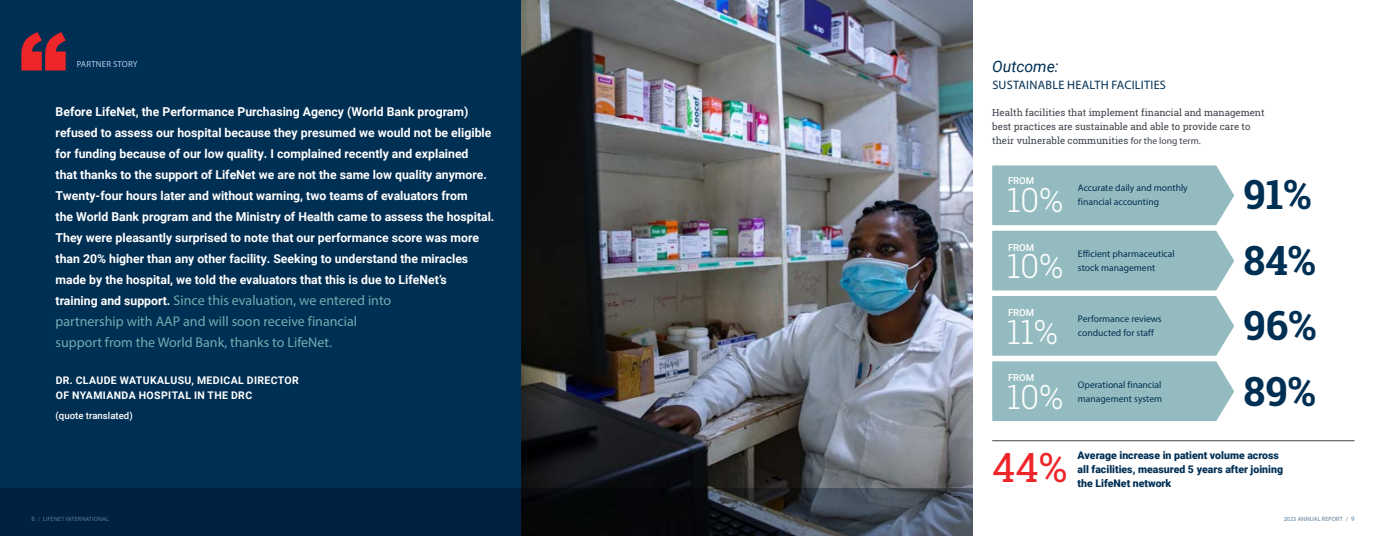
<style>
.page{position:relative;width:1386px;height:536px;background:#fff}
.page>*{position:absolute;margin:0;border:0;box-sizing:border-box;transform-origin:0 0}
.t1{font:900 96.25px "Arial";color:#ee2529}
.t2{font:700 40.25px/65.6px "Roboto Slab";color:#002f54}
.t3{font:40.25px "Roboto Slab";color:#ee2529}
.t4{font:300 33.25px/65.6px "Roboto Slab";color:#fff}
.t5{font:italic 15.75px "Roboto";color:#002f54}
.t6{font:14px/21px "Myriad Pro";color:#72acb0}
.t7{font:700 12.25px/21px "Roboto";color:#fff}
.t8{font:12.25px "Myriad Pro";letter-spacing:.02em;color:#002f54}
.t9{font:900 10.5px/14px "Roboto";color:#002f54}
.t10{font:700 10.5px/15.8px "Roboto";letter-spacing:.035em;color:#fff}
.t11{font:9.62px/14px "Myriad Pro";color:#002f54}
.t12{font:9.62px/14px "Roboto Slab";color:#3d434d}
.t13{font:500 9.62px "Roboto";color:#fff}
.t14{font:8.75px "Myriad Pro";letter-spacing:.02em;color:#bacbe9}
.t15{font:6.12px "Myriad Pro";letter-spacing:.02em;color:#557d9e}
.s1{font-family:"Roboto";font-weight:700;font-size:12.25px;color:#fff}
.s2{font-family:"Roboto"}
.s3{font-family:"Myriad Pro"}
</style>
<div class="page">
<div style="left:992px;top:296px;width:242px;height:59px;background:#94bcc0"></div>
<div style="left:992px;top:231px;width:242px;height:59px;background:#94bcc0"></div>
<div style="left:992px;top:165px;width:242px;height:60px;background:#94bcc0"></div>
<div style="left:992px;top:361px;width:242px;height:60px;background:#94bcc0"></div>
<div style="left:0;top:0;width:562px;height:536px;background:#002f54"></div>
<img style="left:521px;top:0;width:452px;height:488px">
<svg style="left:0;top:488px;width:973px;height:48px;background:#112539"></svg>
<hr style="left:992px;top:440px;width:362px;height:1px;background:#3d434d">
<h1 class="t1" style="left:19px;top:-2px;width:50px">“</h1>
<p class="t14" style="left:77px;top:58px;width:62px">PARTNER STORY</p>
<p class="t7" style="left:56px;top:100px;width:440px">Before LifeNet, the Performance Purchasing Agency (World Bank program) refused to assess our hospital because they presumed we would not be eligible for funding because of our low quality. I complained recently and explained<br>that thanks to the support of LifeNet we are not the same low quality anymore.<br>Twenty-four hours later and without warning, two teams of evaluators from<br>the World Bank program and the Ministry of Health came to assess the hospital.<br>They were pleasantly surprised to note that our performance score was more than 20% higher than any other facility. Seeking to understand the miracles made by the hospital, we told the evaluators that this is due to LifeNet’s</p>
<p class="t6" style="left:56px;top:289px;width:337px"><span class="s1">training and support.</span> Since this evaluation, we entered into partnership with AAP and will soon receive financial support from the World Bank, thanks to LifeNet.</p>
<p class="t10" style="left:56px;top:371px;width:245px">DR. CLAUDE WATUKALUSU, MEDICAL DIRECTOR<br>OF NYAMIANDA HOSPITAL IN THE DRC</p>
<p class="t13" style="left:56px;top:408px;width:79px">(quote translated)</p>
<p class="t15" style="left:32px;top:515px;width:79px"><span class="s2">8</span> / LIFENET INTERNATIONAL</p>
<p class="t5" style="left:992px;top:55px;width:68px">Outcome:</p>
<p class="t8" style="left:992px;top:77px;width:175px">SUSTAINABLE HEALTH FACILITIES</p>
<p class="t12" style="left:992px;top:106px;width:274px">Health facilities that implement financial and management best practices are sustainable and able to provide care to their vulnerable communities <span class="s3">for the long term.</span></p>
<p class="t11" style="left:1078px;top:181px;width:111px">Accurate daily and monthly financial accounting</p>
<p class="t13" style="left:1008px;top:174px;width:28px">FROM</p>
<h2 class="t2" style="left:1243px;top:161px;width:70px">91%</h2>
<h3 class="t4" style="left:1007px;top:166px;width:57px">10%</h3>
<p class="t13" style="left:1008px;top:240px;width:28px">FROM</p>
<h3 class="t4" style="left:1007px;top:232px;width:57px">10%</h3>
<h2 class="t2" style="left:1243px;top:227px;width:74px">84%</h2>
<p class="t11" style="left:1078px;top:246px;width:98px">Efficient pharmaceutical stock management</p>
<p class="t13" style="left:1008px;top:305px;width:28px">FROM</p>
<h3 class="t4" style="left:1007px;top:298px;width:57px">11%<br>10%</h3>
<p class="t13" style="left:1008px;top:371px;width:28px">FROM</p>
<p class="t11" style="left:1078px;top:312px;width:85px">Performance reviews conducted for staff</p>
<p class="t11" style="left:1078px;top:377px;width:86px">Operational financial management system</p>
<h2 class="t2" style="left:1243px;top:292px;width:75px">96%<br>89%</h2>
<h2 class="t3" style="left:992px;top:440px;width:77px">44%</h2>
<p class="t9" style="left:1078px;top:447px;width:207px">Average increase in patient volume across all facilities, measured 5 years after joining the LifeNet network</p>
<p class="t15" style="left:1284px;top:515px;width:72px">2023 ANNUAL REPORT / <span class="s2">9</span></p>
</div>
